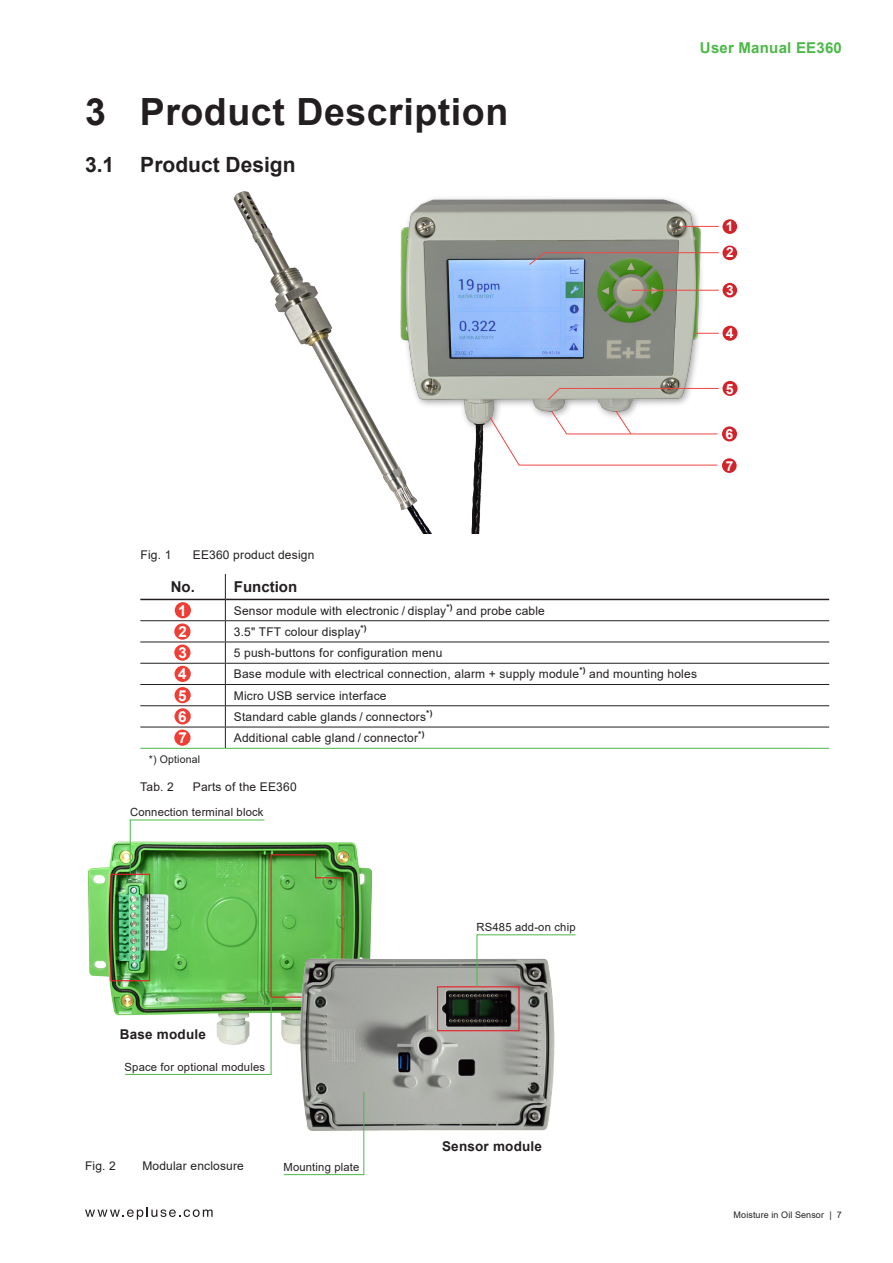
<style>
.page{position:relative;width:893px;height:1263px;background:#fff}
.page>*{position:absolute;margin:0;border:0;box-sizing:border-box;transform-origin:0 0}
.t1{font:700 37.5px "Arial";letter-spacing:.015em;color:#231f20}
.t2{font:700 21px "Arial";color:#231f20}
.t3{font:700 15.15px "Arial";color:#fff}
.t4{font:700 15px "Arial";letter-spacing:.015em;color:#4cb848}
.t5{font:700 15px "Arial";color:#231f20}
.t6{font:700 14.1px "Arial";color:#fff}
.t7{font:700 13.65px "Arial";color:#fff}
.t8{font:700 13.5px "Arial";letter-spacing:.015em;color:#231f20}
.Tabelle_Grundtext_links{font:12px "Arial";letter-spacing:.015em;color:#231f20}
.t9{font:11.25px "Arial";letter-spacing:.015em;color:#231f20}
.Tabelle_Fußnote{font:10.5px "Arial";letter-spacing:.015em;color:#231f20}
.t10{font:9px "Arial";letter-spacing:.01em;color:#231f20}
</style>
<div class="page">
<svg style="left:85px;top:1207px;width:128px;height:12px"></svg>
<img style="left:233px;top:191px;width:505px;height:343px">
<hr style="left:682px;top:226px;width:37px;height:1px;background:#ef4744">
<hr style="left:544px;top:252px;width:175px;height:1px;background:#ef4744">
<svg style="left:529px;top:252px;width:16px;height:13px"></svg>
<hr style="left:632px;top:290px;width:87px;height:1px;background:#ef4744">
<svg style="left:695px;top:333px;width:24px;height:1px"></svg>
<hr style="left:559px;top:388px;width:160px;height:1px;background:#ef4744">
<svg style="left:548px;top:388px;width:12px;height:12px"></svg>
<hr style="left:567px;top:434px;width:150px;height:1px;background:#ef4744">
<svg style="left:551px;top:411px;width:16px;height:24px"></svg>
<hr style="left:519px;top:465px;width:198px;height:1px;background:#ef4744">
<svg style="left:490px;top:417px;width:30px;height:49px"></svg>
<svg style="left:615px;top:411px;width:17px;height:24px"></svg>
<div style="left:722px;top:246px;width:15px;height:14px;background:#d1232a;border-radius:50%"></div>
<div style="left:722px;top:283px;width:15px;height:15px;background:#d1232a;border-radius:50%"></div>
<div style="left:722px;top:326px;width:15px;height:15px;background:#d1232a;border-radius:50%"></div>
<div style="left:722px;top:381px;width:15px;height:15px;background:#d1232a;border-radius:50%"></div>
<div style="left:722px;top:426px;width:15px;height:15px;background:#d1232a;border-radius:50%"></div>
<div style="left:722px;top:458px;width:15px;height:15px;background:#d1232a;border-radius:50%"></div>
<div style="left:722px;top:219px;width:15px;height:15px;background:#d1232a;border-radius:50%"></div>
<hr style="left:140px;top:748px;width:85px;height:1px;background:#4cb848">
<hr style="left:225px;top:748px;width:604px;height:1px;background:#4cb848">
<svg style="left:140px;top:574px;width:689px;height:174px"></svg>
<hr style="left:140px;top:620px;width:85px;height:1px;background:#231f20">
<hr style="left:225px;top:620px;width:604px;height:1px;background:#231f20">
<hr style="left:140px;top:642px;width:85px;height:1px;background:#231f20">
<hr style="left:225px;top:642px;width:604px;height:1px;background:#231f20">
<hr style="left:140px;top:663px;width:85px;height:1px;background:#231f20">
<hr style="left:225px;top:663px;width:604px;height:1px;background:#231f20">
<hr style="left:140px;top:684px;width:85px;height:1px;background:#231f20">
<hr style="left:225px;top:684px;width:604px;height:1px;background:#231f20">
<hr style="left:140px;top:705px;width:85px;height:1px;background:#231f20">
<hr style="left:225px;top:705px;width:604px;height:1px;background:#231f20">
<hr style="left:140px;top:727px;width:85px;height:1px;background:#231f20">
<hr style="left:225px;top:727px;width:604px;height:1px;background:#231f20">
<div style="left:175px;top:602px;width:16px;height:16px;background:#ee3e35;border-radius:50%"></div>
<div style="left:174px;top:623px;width:17px;height:17px;background:#ee3e35;border-radius:50%"></div>
<div style="left:174px;top:644px;width:17px;height:17px;background:#ee3e35;border-radius:50%"></div>
<div style="left:175px;top:666px;width:16px;height:16px;background:#ee3e35;border-radius:50%"></div>
<div style="left:175px;top:687px;width:16px;height:16px;background:#ee3e35;border-radius:50%"></div>
<div style="left:175px;top:708px;width:16px;height:16px;background:#ee3e35;border-radius:50%"></div>
<div style="left:174px;top:729px;width:17px;height:17px;background:#ee3e35;border-radius:50%"></div>
<img style="left:87px;top:834px;width:286px;height:215px">
<svg style="left:270px;top:854px;width:73px;height:144px"></svg>
<img style="left:289px;top:947px;width:266px;height:229px">
<div style="left:437px;top:986px;width:82px;height:45px;border:1px solid #ec1d25"></div>
<hr style="left:130px;top:819px;width:1px;height:55px;background:#4cb848">
<div style="left:110px;top:874px;width:40px;height:107px;border:1px solid #ec1d25"></div>
<hr style="left:477px;top:935px;width:1px;height:52px;background:#4cb848">
<hr style="left:271px;top:997px;width:1px;height:77px;background:#4cb848">
<hr style="left:130px;top:819px;width:134px;height:1px;background:#4cb848">
<hr style="left:125px;top:1074px;width:146px;height:1px;background:#4cb848">
<hr style="left:477px;top:934px;width:98px;height:1px;background:#4cb848">
<hr style="left:363px;top:1092px;width:1px;height:83px;background:#4cb848">
<hr style="left:284px;top:1174px;width:80px;height:1px;background:#4cb848">
<p class="t1" style="left:85px;top:85px;width:425px">3 Product Description</p>
<p class="t2" style="left:85px;top:149px;width:212px">3.1 Product Design</p>
<p class="t4" style="left:700px;top:37px;width:143px">User Manual EE360</p>
<p class="t7" style="left:726px;top:217px;width:9px">1</p>
<p class="t7" style="left:726px;top:243px;width:9px">2</p>
<p class="t7" style="left:726px;top:281px;width:9px">3</p>
<p class="t6" style="left:726px;top:323px;width:9px">4</p>
<p class="t6" style="left:726px;top:379px;width:9px">5</p>
<p class="t6" style="left:725px;top:424px;width:9px">6</p>
<p class="t7" style="left:726px;top:456px;width:9px">7</p>
<p class="Tabelle_Grundtext_links" style="left:141px;top:546px;width:32px">Fig. 1</p>
<p class="Tabelle_Grundtext_links" style="left:193px;top:546px;width:123px">EE360 product design</p>
<p class="t5" style="left:171px;top:576px;width:26px">No.</p>
<p class="t5" style="left:234px;top:576px;width:65px">Function</p>
<p class="t3" style="left:178px;top:600px;width:10px">1</p>
<p class="Tabelle_Grundtext_links" style="left:234px;top:602px;width:312px">Sensor module with electronic / display<sup>*)</sup> and probe cable</p>
<p class="t3" style="left:178px;top:621px;width:10px">2</p>
<p class="Tabelle_Grundtext_links" style="left:234px;top:623px;width:134px">3.5" TFT colour display<sup>*)</sup></p>
<p class="t3" style="left:178px;top:642px;width:10px">3</p>
<p class="Tabelle_Grundtext_links" style="left:234px;top:644px;width:210px">5 push-buttons for configuration menu</p>
<p class="t3" style="left:178px;top:663px;width:10px">4</p>
<p class="Tabelle_Grundtext_links" style="left:234px;top:666px;width:465px">Base module with electrical connection, alarm + supply module<sup>*)</sup> and mounting holes</p>
<p class="t3" style="left:178px;top:685px;width:10px">5</p>
<p class="Tabelle_Grundtext_links" style="left:234px;top:687px;width:154px">Micro USB service interface</p>
<p class="t3" style="left:178px;top:706px;width:10px">6</p>
<p class="Tabelle_Grundtext_links" style="left:234px;top:708px;width:200px">Standard cable glands / connectors<sup>*)</sup></p>
<p class="t3" style="left:178px;top:727px;width:10px">7</p>
<p class="Tabelle_Grundtext_links" style="left:234px;top:729px;width:192px">Additional cable gland / connector<sup>*)</sup></p>
<p class="Tabelle_Fußnote" style="left:149px;top:752px;width:53px">*) Optional</p>
<p class="Tabelle_Grundtext_links" style="left:140px;top:778px;width:35px">Tab. 2</p>
<p class="Tabelle_Grundtext_links" style="left:193px;top:778px;width:105px">Parts of the EE360</p>
<p class="t9" style="left:130px;top:804px;width:135px">Connection terminal block</p>
<p class="t8" style="left:120px;top:1025px;width:88px">Base module</p>
<p class="t9" style="left:125px;top:1059px;width:142px">Space for optional modules</p>
<p class="Tabelle_Grundtext_links" style="left:85px;top:1157px;width:32px">Fig. 2</p>
<p class="Tabelle_Grundtext_links" style="left:142px;top:1157px;width:103px">Modular enclosure</p>
<p class="t9" style="left:283px;top:1159px;width:77px">Mounting plate</p>
<p class="t9" style="left:477px;top:919px;width:101px">RS485 add-on chip</p>
<p class="t8" style="left:442px;top:1137px;width:101px">Sensor module</p>
<p class="t10" style="left:734px;top:1208px;width:110px">Moisture in Oil Sensor | 7</p>
</div>
